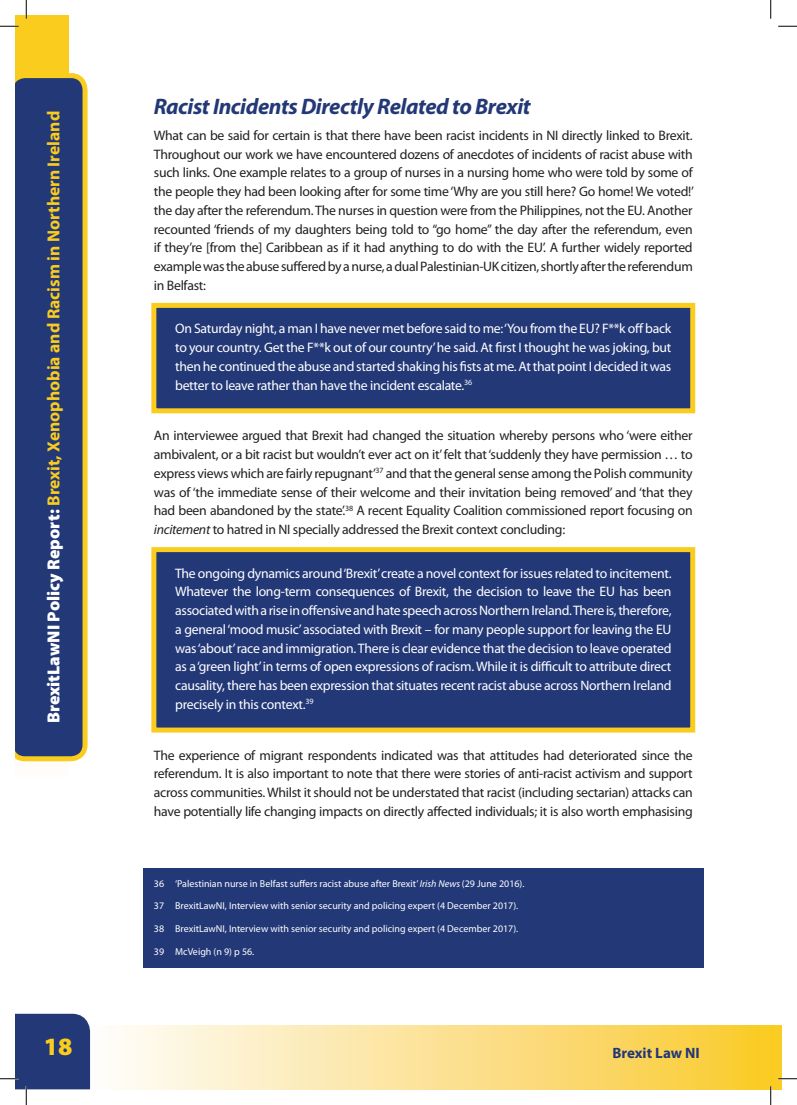
<style>
.page{position:relative;width:797px;height:1105px;background:#fff}
.page>*{position:absolute;margin:0;border:0;box-sizing:border-box;transform-origin:0 0}
.t1{font:900 25px "Myriad Pro";color:#facc1d}
.t2{font:italic 700 22.5px "Myriad Pro";letter-spacing:-.02em;color:#233877}
.t3{font:700 17.5px "Myriad Pro";color:#facc1d}
.t4{font:700 15px "Myriad Pro";color:#233877}
.t5{font:13.75px/18.8px "Myriad Pro";letter-spacing:-.02em;color:#231f20;text-align:justify}
.t6{font:13.75px/18.8px "Myriad Pro";letter-spacing:-.02em;color:#fff;text-align:justify}
.t7{font:10px "Myriad Pro";color:#fff}
.s1{font-weight:900;color:#fff}
.s2{font-style:italic}
</style>
<div class="page">
<div style="left:770px;top:1025px;width:11px;height:64px;background:#facc24"></div>
<div style="left:86px;top:1025px;width:684px;height:64px;background:linear-gradient(to right,#fefdff,#faca2f)"></div>
<div style="left:16px;top:16px;width:53px;height:618px;background:#facc1d"></div>
<div style="left:16px;top:345px;width:53px;height:435px;background:#fefdf9"></div>
<div style="left:16px;top:73px;width:72px;height:688px;background:#233877"></div>
<div style="left:151px;top:303px;width:544px;height:110px;background:#233877;border:5px solid #facc1d"></div>
<div style="left:151px;top:547px;width:544px;height:185px;background:#233877;border:5px solid #facc1d"></div>
<div style="left:143px;top:868px;width:560px;height:32px;background:#233877"></div>
<div style="left:143px;top:891px;width:560px;height:31px;background:#233877"></div>
<div style="left:143px;top:914px;width:560px;height:31px;background:#233877"></div>
<div style="left:143px;top:936px;width:560px;height:32px;background:#233877"></div>
<svg style="left:0;top:25px;width:19px;height:2px"></svg>
<svg style="left:778px;top:25px;width:19px;height:2px"></svg>
<svg style="left:778px;top:1078px;width:19px;height:1px"></svg>
<svg style="left:25px;top:0;width:2px;height:19px"></svg>
<svg style="left:0;top:1013px;width:94px;height:92px"></svg>
<svg style="left:770px;top:0;width:1px;height:19px"></svg>
<svg style="left:770px;top:1086px;width:1px;height:19px"></svg>
<p class="t3" style="left:44px;top:723px;width:614px;rotate:-90deg"><span class="s1">BrexitLawNI Policy Report:</span> Brexit, Xenophobia and Racism in Northern Ireland</p>
<h2 class="t2" style="left:154px;top:94px;width:378px">Racist Incidents Directly Related to Brexit</h2>
<p class="t5" style="left:154px;top:126px;width:541px">What can be said for certain is that there have been racist incidents in NI directly linked to Brexit.<br>Throughout our work we have encountered dozens of anecdotes of incidents of racist abuse with such links. One example relates to a group of nurses in a nursing home who were told by some of the people they had been looking after for some time ‘Why are you still here? Go home! We voted!’ the day after the referendum. The nurses in question were from the Philippines, not the EU. Another recounted ‘friends of my daughters being told to “go home” the day after the referendum, even if they’re [from the] Caribbean as if it had anything to do with the EU’. A further widely reported example was the abuse suffered by a nurse, a dual Palestinian-UK citizen, shortly after the referendum in Belfast:</p>
<p class="t6" style="left:175px;top:320px;width:498px">On Saturday night, a man I have never met before said to me: ‘You from the EU? F**k off back to your country. Get the F**k out of our country’ he said. At first I thought he was joking, but then he continued the abuse and started shaking his fists at me. At that point I decided it was better to leave rather than have the incident escalate.<sup>36</sup></p>
<p class="t5" style="left:154px;top:427px;width:540px">An interviewee argued that Brexit had changed the situation whereby persons who ‘were either ambivalent, or a bit racist but wouldn’t ever act on it’ felt that ‘suddenly they have permission … to express views which are fairly repugnant’<sup>37</sup> and that the general sense among the Polish community was of ‘the immediate sense of their welcome and their invitation being removed’ and ‘that they had been abandoned by the state’.<sup>38</sup> A recent Equality Coalition commissioned report focusing on <span class="s2">incitement</span> to hatred in NI specially addressed the Brexit context concluding:</p>
<p class="t6" style="left:175px;top:564px;width:498px">The ongoing dynamics around ‘Brexit’ create a novel context for issues related to incitement.<br>Whatever the long-term consequences of Brexit, the decision to leave the EU has been associated with a rise in offensive and hate speech across Northern Ireland. There is, therefore, a general ‘mood music’ associated with Brexit – for many people support for leaving the EU was ‘about’ race and immigration. There is clear evidence that the decision to leave operated as a ‘green light’ in terms of open expressions of racism. While it is difficult to attribute direct causality, there has been expression that situates recent racist abuse across Northern Ireland precisely in this context.<sup>39</sup></p>
<p class="t5" style="left:154px;top:746px;width:540px">The experience of migrant respondents indicated was that attitudes had deteriorated since the referendum. It is also important to note that there were stories of anti-racist activism and support across communities. Whilst it should not be understated that racist (including sectarian) attacks can have potentially life changing impacts on directly affected individuals; it is also worth emphasising</p>
<p class="t7" style="left:154px;top:878px;width:372px">36 ‘Palestinian nurse in Belfast suffers racist abuse after Brexit’ <span class="s2">Irish News</span> (29 June 2016).</p>
<p class="t7" style="left:154px;top:900px;width:366px">37 BrexitLawNI, Interview with senior security and policing expert (4 December 2017).</p>
<p class="t7" style="left:154px;top:923px;width:366px">38 BrexitLawNI, Interview with senior security and policing expert (4 December 2017).</p>
<p class="t7" style="left:154px;top:946px;width:102px">39 McVeigh (n 9) p 56.</p>
<h1 class="t1" style="left:44px;top:1033px;width:30px">18</h1>
<p class="t4" style="left:612px;top:1044px;width:89px">Brexit Law NI</p>
</div>
